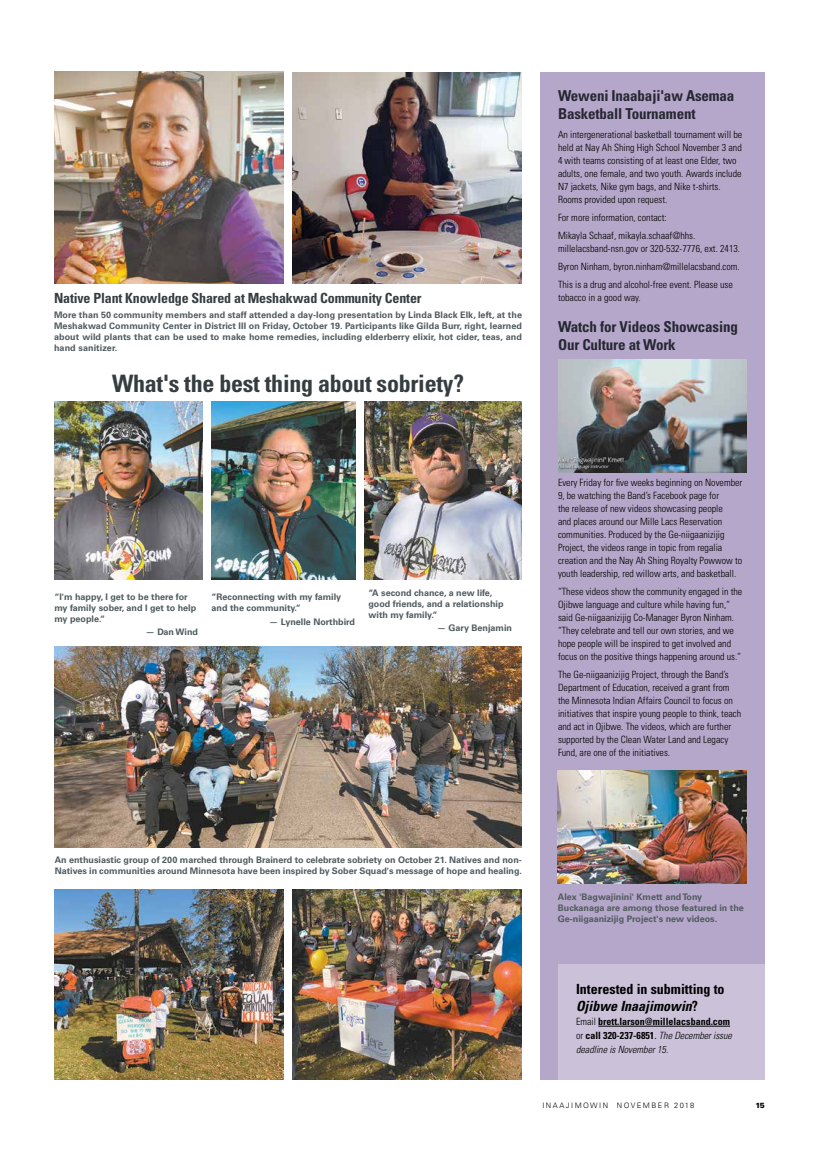
<style>
.page{position:relative;width:819px;height:1152px;background:#fff}
.page>*{position:absolute;margin:0;border:0;box-sizing:border-box;transform-origin:0 0}
.t1{font:700 condensed 24px "Univers LT Std";letter-spacing:-.01em;color:#363d41}
.t2{font:700 condensed 15px/18px "Univers LT Std";letter-spacing:-.01em;color:#363d41}
.t3{font:700 condensed 14px "Univers LT Std";letter-spacing:-.01em;color:#363d41}
.t4{font:700 condensed 14px/16.8px "Univers LT Std";color:#000}
.t5{font:300 condensed 10px/13px "Univers LT Std";color:#000}
.t6{font:700 condensed 10px/14px "Univers LT Std";color:#000}
.t7{font:700 9px/10.8px "Univers LT Std";color:#505a5e}
.t8{font:300 7.5px "Univers LT Std";letter-spacing:.2em;color:#000}
.t9{font:900 7.5px "Univers LT Std";color:#000}
.s1{font-style:italic}
.s2{font-weight:300}
.s3{font-weight:400}
.s4{font-weight:300;font-style:italic}
</style>
<div class="page">
<div style="left:540px;top:72px;width:225px;height:1008px;background:#b5a7c9"></div>
<img style="left:558px;top:360px;width:189px;height:113px">
<img style="left:558px;top:770px;width:189px;height:113px">
<div style="left:558px;top:964px;width:207px;height:116px;background:#cbc1d9"></div>
<hr style="left:598px;top:1026px;width:132px;height:1px;background:#000">
<img style="left:54px;top:402px;width:148px;height:178px">
<img style="left:211px;top:402px;width:144px;height:178px">
<img style="left:364px;top:402px;width:158px;height:178px">
<img style="left:54px;top:647px;width:468px;height:201px">
<img style="left:54px;top:72px;width:229px;height:212px">
<img style="left:292px;top:72px;width:230px;height:212px">
<img style="left:54px;top:890px;width:229px;height:190px">
<img style="left:293px;top:890px;width:229px;height:190px">
<h3 class="t3" style="left:54px;top:289px;width:369px">Native Plant Knowledge Shared at Meshakwad Community Center</h3>
<p class="t7" style="left:54px;top:310px;width:470px;text-align:justify">More than 50 community members and staff attended a day-long presentation by Linda Black Elk, left, at the Meshakwad Community Center in District III on Friday, October 19. Participants like Gilda Burr, right, learned about wild plants that can be used to make home remedies, including elderberry elixir, hot cider, teas, and hand sanitizer.</p>
<h1 class="t1" style="left:112px;top:369px;width:353px">What's the best thing about sobriety?</h1>
<p class="t7" style="left:54px;top:592px;width:143px">“I'm happy, I get to be there for my family sober, and I get to help my people.“</p>
<p class="t7" style="left:146px;top:627px;width:54px">— Dan Wind</p>
<p class="t7" style="left:212px;top:592px;width:131px">“Reconnecting with my family and the community.“</p>
<p class="t7" style="left:269px;top:616px;width:87px">— Lynelle Northbird</p>
<p class="t7" style="left:369px;top:588px;width:136px">“A second chance, a new life, good friends, and a relationship with my family.“</p>
<p class="t7" style="left:437px;top:623px;width:77px">— Gary Benjamin</p>
<h2 class="t2" style="left:558px;top:86px;width:178px">Weweni Inaabaji'aw Asemaa<br>Basketball Tournament</h2>
<p class="t5" style="left:558px;top:128px;width:186px">An intergenerational basketball tournament will be held at Nay Ah Shing High School November 3 and 4 with teams consisting of at least one Elder, two adults, one female, and two youth. Awards include N7 jackets, Nike gym bags, and Nike t-shirts.<br>Rooms provided upon request.</p>
<p class="t5" style="left:558px;top:208px;width:139px;line-height:18px">For more information, contact:<br>Mikayla Schaaf, mikayla.schaaf@hhs.</p>
<p class="t5" style="left:558px;top:239px;width:184px;line-height:18px;text-align:justify">millelacsband-nsn.gov or 320-532-7776, ext. 2413.<br>Byron Ninham, byron.ninham@millelacsband.com.<br>This is a drug and alcohol-free event. Please use</p>
<p class="t5" style="left:558px;top:291px;width:84px">tobacco in a good way.</p>
<h2 class="t2" style="left:558px;top:318px;width:181px">Watch for Videos Showcasing<br>Our Culture at Work</h2>
<p class="t5" style="left:558px;top:476px;width:186px">Every Friday for five weeks beginning on November 9, be watching the Band’s Facebook page for<br>the release of new videos showcasing people<br>and places around our Mille Lacs Reservation communities. Produced by the Ge-niigaanizijig Project, the videos range in topic from regalia creation and the Nay Ah Shing Royalty Powwow to youth leadership, red willow arts, and basketball.</p>
<p class="t5" style="left:558px;top:585px;width:186px">“These videos show the community engaged in the Ojibwe language and culture while having fun,“ said Ge-niigaanizijig Co-Manager Byron Ninham. “They celebrate and tell our own stories, and we hope people will be inspired to get involved and focus on the positive things happening around us.“</p>
<p class="t5" style="left:558px;top:668px;width:185px">The Ge-niigaanizijig Project, through the Band’s Department of Education, received a grant from the Minnesota Indian Affairs Council to focus on initiatives that inspire young people to think, teach and act in Ojibwe. The videos, which are further supported by the Clean Water Land and Legacy Fund, are one of the initiatives.</p>
<p class="t7" style="left:55px;top:854px;width:469px">An enthusiastic group of 200 marched through Brainerd to celebrate sobriety on October 21. Natives and non-<br>Natives in communities around Minnesota have been inspired by Sober Squad's message of hope and healing.</p>
<p class="t7" style="left:558px;top:892px;width:188px">Alex 'Bagwajinini' Kmett and Tony<br>Buckanaga are among those featured in the<br>Ge-niigaanizijig Project's new videos.</p>
<h3 class="t4" style="left:576px;top:981px;width:150px">Interested in submitting to<br><span class="s1">Ojibwe Inaajimowin</span>?</h3>
<p class="t6" style="left:576px;top:1015px;width:158px"><span class="s2">Email</span> brett.larson@millelacsband.com <span class="s2">or</span> call 320-237-6851<span class="s3">.</span> <span class="s4">The December issue deadline is November 15.</span></p>
<p class="t8" style="left:542px;top:1101px;width:154px">INAAJIMOWIN NOVEMBER 2018</p>
<p class="t9" style="left:756px;top:1100px;width:11px">15</p>
</div>
